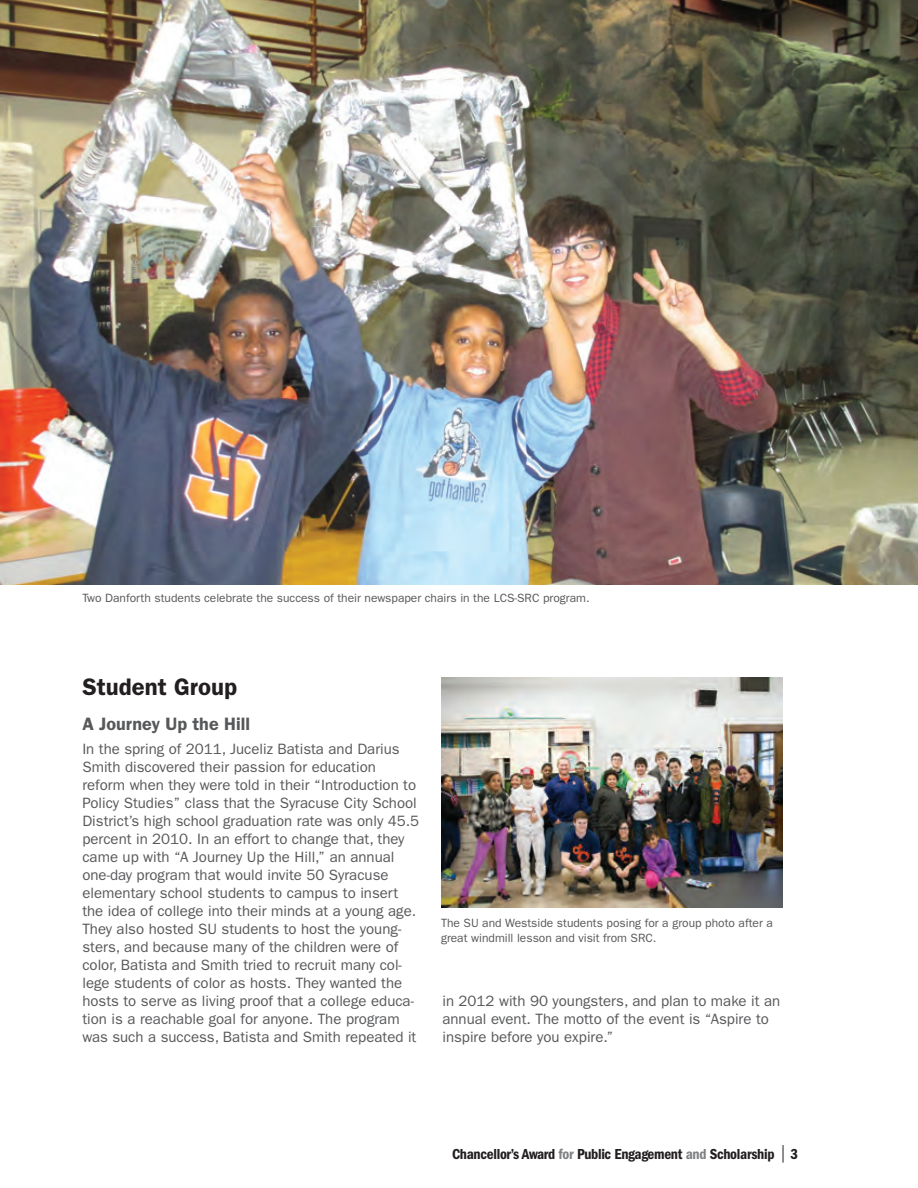
<style>
.page{position:relative;width:918px;height:1188px;background:#fff}
.page>*{position:absolute;margin:0;border:0;box-sizing:border-box;transform-origin:0 0}
.t1{font:600 24px "Franklin Gothic";color:#231f20}
.t2{font:600 18px "Franklin Gothic";color:#57585a}
.t3{font:15px/18px "Franklin Gothic";color:#57585a}
.t4{font:600 condensed 15px "Franklin Gothic";letter-spacing:-.02em;color:#231f20}
.t5{font:12px/14.4px "Franklin Gothic";color:#57585a}
.s1{color:#808285}
</style>
<div class="page">
<svg style="left:783px;top:1145px;width:1px;height:18px"></svg>
<img style="left:441px;top:677px;width:342px;height:231px">
<img style="left:0;top:0;width:918px;height:584px">
<p class="t5" style="left:82px;top:590px;width:509px">Two Danforth students celebrate the success of their newspaper chairs in the LCS-SRC program.</p>
<h1 class="t1" style="left:82px;top:673px;width:156px">Student Group</h1>
<p class="t2" style="left:82px;top:713px;width:169px">A Journey Up the Hill</p>
<p class="t3" style="left:82px;top:740px;width:338px">In the spring of 2011, Juceliz Batista and Darius Smith discovered their passion for education reform when they were told in their “Introduction to Policy Studies” class that the Syracuse City School District’s high school graduation rate was only 45.5 percent in 2010. In an effort to change that, they came up with “A Journey Up the Hill,” an annual one-day program that would invite 50 Syracuse elementary school students to campus to insert the idea of college into their minds at a young age.<br>They also hosted SU students to host the young&shy;sters, and because many of the children were of color, Batista and Smith tried to recruit many col&shy;lege students of color as hosts. They wanted the hosts to serve as living proof that a college educa&shy;tion is a reachable goal for anyone. The program was such a success, Batista and Smith repeated it</p>
<p class="t5" style="left:441px;top:916px;width:333px">The SU and Westside students posing for a group photo after a great windmill lesson and visit from SRC.</p>
<p class="t3" style="left:442px;top:992px;width:339px">in 2012 with 90 youngsters, and plan to make it an annual event. The motto of the event is “Aspire to inspire before you expire.”</p>
<p class="t4" style="left:452px;top:1145px;width:348px">Chancellor’s Award <span class="s1">for</span> Public Engagement <span class="s1">and</span> Scholarship 3</p>
</div>
